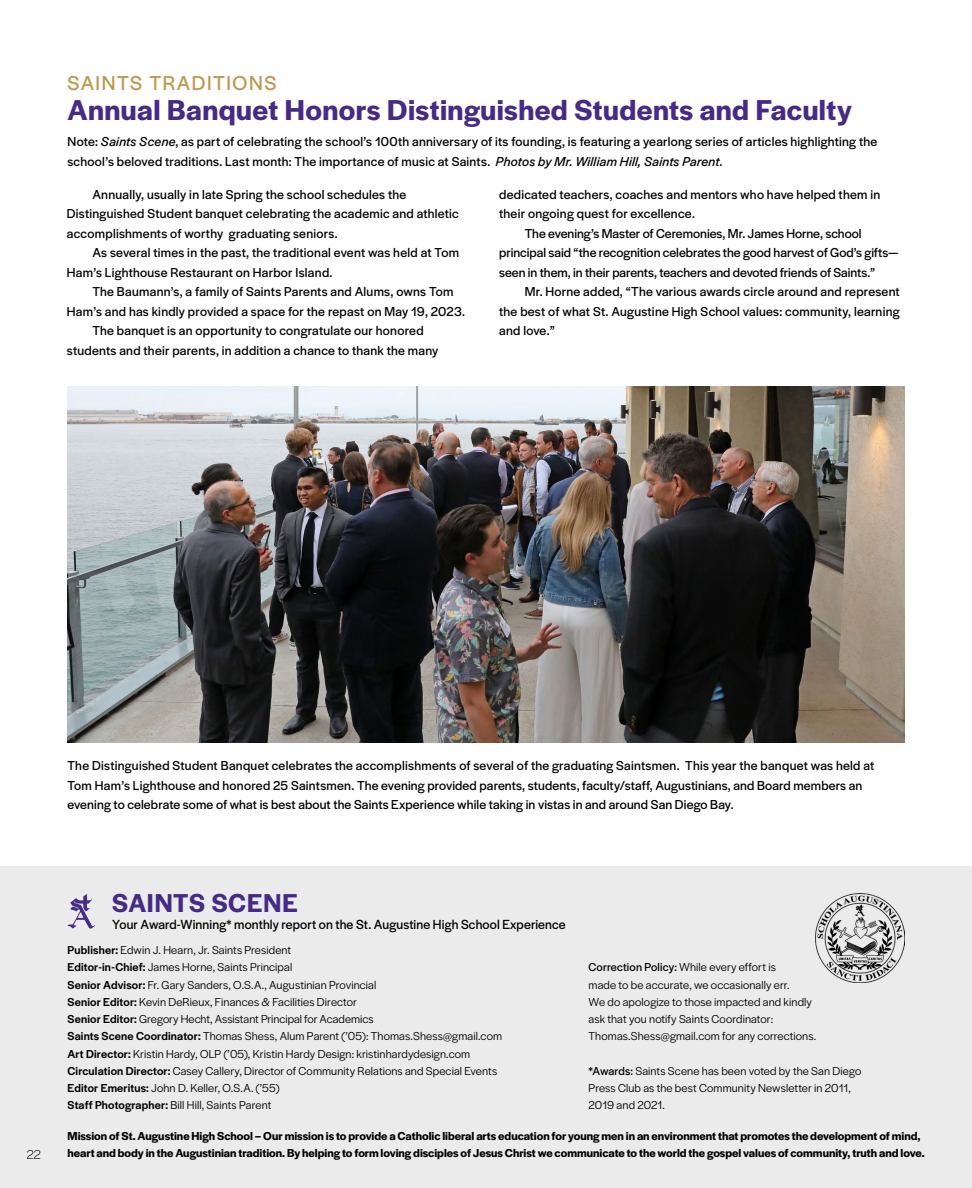
<style>
.page{position:relative;width:972px;height:1188px;background:#fff}
.page>*{position:absolute;margin:0;border:0;box-sizing:border-box;transform-origin:0 0}
.t1{font:600 30px "Halyard Display";letter-spacing:.015em;color:#472a86}
.t2{font:600 27px "Halyard Display";letter-spacing:.025em;color:#472a86}
.t3{font:21px "Halyard Display";letter-spacing:.07em;color:#bc984e}
.t4{font:13.8px "Halyard Display";letter-spacing:.01em;color:#000}
.t5{font:13.5px/19.5px "Halyard Display";letter-spacing:.02em;color:#000}
.t6{font:13.5px/19.5px "Halyard Display";color:#000}
.t7{font:300 13.5px "Halyard Display";color:#000}
.t8{font:12px/17.2px "Halyard Display";letter-spacing:.01em;color:#000}
.t9{font:600 12px/17.2px "Halyard Display";color:#000}
.s1{font-style:italic}
.s2{font-weight:500}
.s3{font-style:inherit}
</style>
<div class="page">
<div style="left:0;top:866px;width:972px;height:322px;background:#ebebec"></div>
<img style="left:816px;top:894px;width:89px;height:89px">
<svg style="left:68px;top:894px;width:27px;height:35px"></svg>
<img style="left:68px;top:386px;width:836px;height:356px">
<h3 class="t3" style="left:68px;top:68px;width:210px">SAINTS TRADITIONS</h3>
<h1 class="t1" style="left:68px;top:89px;width:786px">Annual Banquet Honors Distinguished Students and Faculty</h1>
<p class="t5" style="left:67px;top:131px;width:811px">Note: <span class="s1">Saints Scene</span>, as part of celebrating the school’s 100th anniversary of its founding, is featuring a yearlong series of articles highlighting the school’s beloved traditions. Last month: The importance of music at Saints. <span class="s1">Photos by Mr. William Hill, Saints Parent.</span></p>
<p class="t5" style="left:67px;top:184px;width:393px;text-indent:26px">Annually, usually in late Spring the school schedules the<br>Distinguished Student banquet celebrating the academic and athletic accomplishments of worthy graduating seniors.</p>
<p class="t5" style="left:67px;top:242px;width:394px;text-indent:26px">As several times in the past, the traditional event was held at Tom<br>Ham’s Lighthouse Restaurant on Harbor Island.</p>
<p class="t5" style="left:92px;top:281px;width:363px">The Baumann’s, a family of Saints Parents and Alums, owns Tom</p>
<p class="t5" style="left:67px;top:301px;width:400px">Ham’s and has kindly provided a space for the repast on May 19, 2023.</p>
<p class="t5" style="left:92px;top:320px;width:333px">The banquet is an opportunity to congratulate our honored</p>
<p class="t5" style="left:67px;top:340px;width:373px">students and their parents, in addition a chance to thank the many</p>
<p class="t5" style="left:499px;top:184px;width:383px">dedicated teachers, coaches and mentors who have helped them in their ongoing quest for excellence.</p>
<p class="t6" style="left:499px;top:223px;width:401px;text-indent:26px">The evening’s Master of Ceremonies, Mr. James Horne, school principal said “the recognition celebrates the good harvest of God’s gifts— seen in them, in their parents, teachers and devoted friends of Saints.”</p>
<p class="t5" style="left:499px;top:281px;width:402px;text-align:justify;text-indent:26px">Mr. Horne added, “The various awards circle around and represent the best of what St. Augustine High School values: community, learning and love.”</p>
<p class="t5" style="left:67px;top:755px;width:808px">The Distinguished Student Banquet celebrates the accomplishments of several of the graduating Saintsmen. This year the banquet was held at<br>Tom Ham’s Lighthouse and honored 25 Saintsmen. The evening provided parents, students, faculty/staff, Augustinians, and Board members an evening to celebrate some of what is best about the Saints Experience while taking in vistas in and around San Diego Bay.</p>
<p class="t7" style="left:27px;top:1145px;width:16px">22</p>
<h2 class="t2" style="left:112px;top:884px;width:187px">SAINTS SCENE</h2>
<p class="t4" style="left:112px;top:914px;width:455px">Your Award-Winning* monthly report on the St. Augustine High School Experience</p>
<p class="t8" style="left:68px;top:941px;width:436px"><span class="s2">Publisher:</span> Edwin J. Hearn, Jr. Saints President<br><span class="s2">Editor-in-Chief:</span> James Horne, Saints Principal<br><span class="s2">Senior Advisor:</span> Fr. Gary Sanders, O.S.A., Augustinian Provincial<br><span class="s2">Senior Editor:</span> Kevin DeRieux, Finances &amp; Facilities Director<br><span class="s2">Senior Editor:</span> Gregory Hecht, Assistant Principal for Academics<br><span class="s2">Saints Scene Coordinator:</span> Thomas Shess, Alum Parent (’05): Thomas.Shess@gmail.com <span class="s2">Art Director:</span> Kristin Hardy, OLP (’05), Kristin Hardy Design: kristinhardydesign.com <span class="s2">Circulation Director:</span> Casey Callery, Director of Community Relations and Special Events <span class="s2">Editor Emeritus:</span> John D. Keller, O.S.A. (’55)<br><span class="s2">Staff Photographer:</span> Bill Hill, Saints Parent</p>
<p class="t8" style="left:589px;top:958px;width:229px"><span class="s3">Correction Policy:</span> While every effort is<br>made to be accurate, we occasionally err.<br>We do apologize to those impacted and kindly ask that you notify Saints Coordinator:<br>Thomas.Shess@gmail.com for any corrections.</p>
<p class="t8" style="left:589px;top:1062px;width:274px"><span class="s3">*Awards:</span> Saints Scene has been voted by the San Diego<br>Press Club as the best Community Newsletter in 2011,<br>2019 and 2021.</p>
<p class="t9" style="left:68px;top:1127px;width:859px">Mission of St. Augustine High School – Our mission is to provide a Catholic liberal arts education for young men in an environment that promotes the development of mind, heart and body in the Augustinian tradition. By helping to form loving disciples of Jesus Christ we communicate to the world the gospel values of community, truth and love.</p>
</div>
